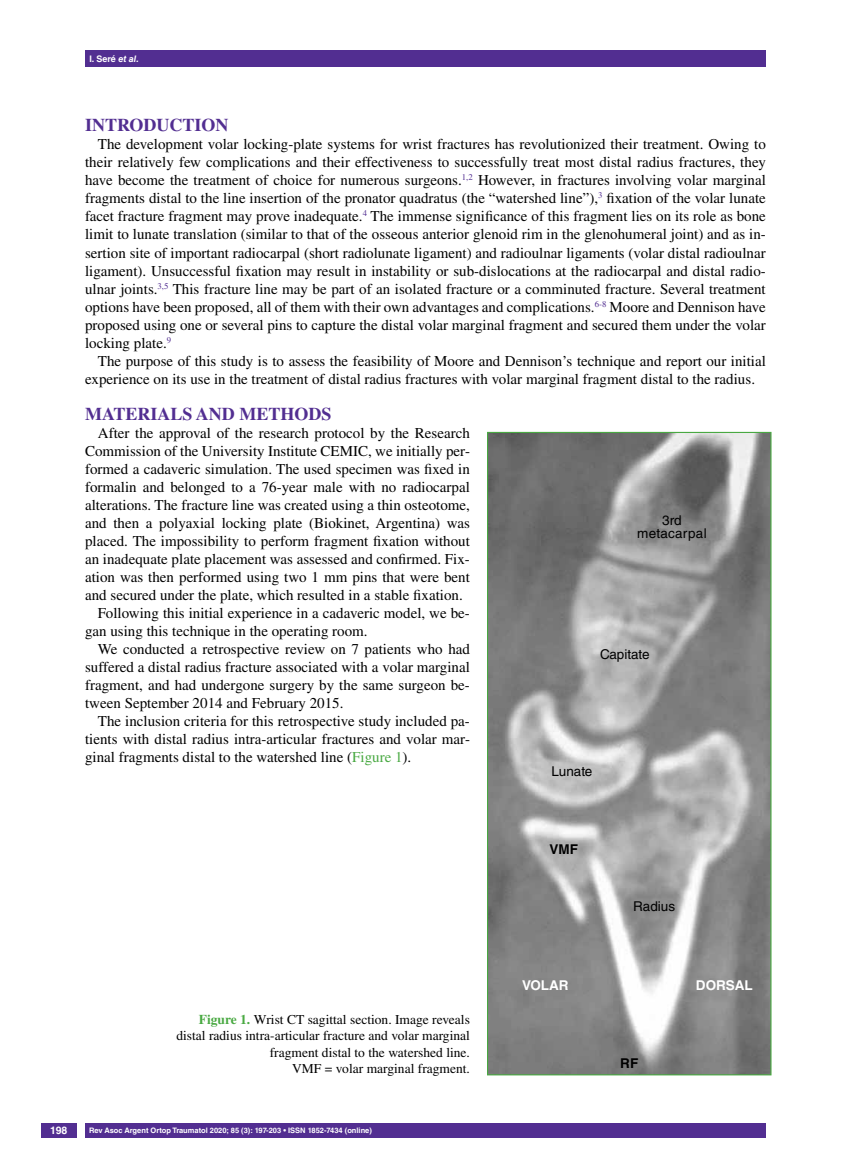
<style>
.page{position:relative;width:851px;height:1170px;background:#fff}
.page>*{position:absolute;margin:0;border:0;box-sizing:border-box;transform-origin:0 0}
.t1{font:700 18px "Times LT Std";color:#522e91}
.t2{font:15px/18px "Times LT Std";color:#000;text-align:justify}
.t3{font:13.5px/16.2px "Times LT Std";color:#000;text-align:right}
.t4{font:13.5px "Helvetica LT Std";color:#000}
.t5{font:13.5px/13.5px "Helvetica LT Std";letter-spacing:.02em;color:#000;text-align:center}
.t6{font:700 13.5px "Helvetica LT Std";color:#fff}
.t7{font:700 13.5px "Helvetica LT Std";color:#000}
.t8{font:700 10.5px "Helvetica LT Std";color:#fff}
.t9{font:700 9px "Helvetica LT Std";color:#fff}
.t10{font:700 7.5px "Helvetica LT Std";color:#fff}
.s1{font-style:italic}
.s2{color:#49a942}
.s3{font-weight:700;color:#49a942}
</style>
<div class="page">
<div style="left:41px;top:1123px;width:36px;height:14px;background:#522e91"></div>
<div style="left:85px;top:50px;width:680px;height:17px;background:#522e91"></div>
<div style="left:85px;top:1123px;width:680px;height:14px;background:#522e91"></div>
<img style="left:489px;top:434px;width:280px;height:639px">
<div style="left:487px;top:432px;width:284px;height:643px;border:1px solid #49a942"></div>
<p class="t9" style="left:89px;top:53px;width:51px">I. Seré <span class="s1">et al.</span></p>
<p class="t1" style="left:85px;top:115px;width:145px">INTRODUCTION</p>
<p class="t2" style="left:85px;top:135px;width:682px;text-indent:13px">The development volar locking-plate systems for wrist fractures has revolutionized their treatment. Owing to their relatively few complications and their effectiveness to successfully treat most distal radius fractures, they have become the treatment of choice for numerous surgeons.<sup>1,2</sup> However, in fractures involving volar marginal fragments distal to the line insertion of the pronator quadratus (the “watershed line”),<sup>3</sup> fixation of the volar lunate facet fracture fragment may prove inadequate.<sup>4</sup> The immense significance of this fragment lies on its role as bone limit to lunate translation (similar to that of the osseous anterior glenoid rim in the glenohumeral joint) and as in&shy;sertion site of important radiocarpal (short radiolunate ligament) and radioulnar ligaments (volar distal radioulnar ligament). Unsuccessful fixation may result in instability or sub-dislocations at the radiocarpal and distal radio&shy;ulnar joints.<sup>3,5</sup> This fracture line may be part of an isolated fracture or a comminuted fracture. Several treatment options have been proposed, all of them with their own advantages and complications.<sup>6-8</sup> Moore and Dennison have proposed using one or several pins to capture the distal volar marginal fragment and secured them under the volar locking plate.<sup>9</sup></p>
<p class="t2" style="left:85px;top:351px;width:682px;text-indent:13px">The purpose of this study is to assess the feasibility of Moore and Dennison’s technique and report our initial experience on its use in the treatment of distal radius fractures with volar marginal fragment distal to the radius.</p>
<p class="t1" style="left:85px;top:403px;width:248px">MATERIALS AND METHODS</p>
<p class="t2" style="left:98px;top:423px;width:373px">After the approval of the research protocol by the Research</p>
<p class="t2" style="left:85px;top:441px;width:386px">Commission of the University Institute CEMIC, we initially per-</p>
<p class="t2" style="left:85px;top:459px;width:386px">formed a cadaveric simulation. The used specimen was fixed in</p>
<p class="t2" style="left:85px;top:477px;width:386px">formalin and belonged to a 76-year male with no radiocarpal</p>
<p class="t2" style="left:85px;top:495px;width:386px">alterations. The fracture line was created using a thin osteotome,</p>
<p class="t2" style="left:85px;top:513px;width:386px">and then a polyaxial locking plate (Biokinet, Argentina) was</p>
<p class="t2" style="left:85px;top:531px;width:386px">placed. The impossibility to perform fragment fixation without</p>
<p class="t2" style="left:85px;top:549px;width:386px">an inadequate plate placement was assessed and confirmed. Fix-</p>
<p class="t2" style="left:85px;top:567px;width:386px">ation was then performed using two 1 mm pins that were bent</p>
<p class="t2" style="left:85px;top:585px;width:379px">and secured under the plate, which resulted in a stable fixation.</p>
<p class="t2" style="left:98px;top:603px;width:373px">Following this initial experience in a cadaveric model, we be-</p>
<p class="t2" style="left:85px;top:621px;width:284px">gan using this technique in the operating room.</p>
<p class="t2" style="left:98px;top:639px;width:373px">We conducted a retrospective review on 7 patients who had</p>
<p class="t2" style="left:85px;top:657px;width:386px">suffered a distal radius fracture associated with a volar marginal</p>
<p class="t2" style="left:85px;top:675px;width:386px">fragment, and had undergone surgery by the same surgeon be-</p>
<p class="t2" style="left:85px;top:693px;width:260px">tween September 2014 and February 2015.</p>
<p class="t2" style="left:98px;top:711px;width:373px">The inclusion criteria for this retrospective study included pa-</p>
<p class="t2" style="left:85px;top:729px;width:386px">tients with distal radius intra-articular fractures and volar mar-</p>
<p class="t2" style="left:85px;top:747px;width:328px">ginal fragments distal to the watershed line (<span class="s2">Figure 1</span>).</p>
<p class="t5" style="left:637px;top:513px;width:71px">3rd metacarpal</p>
<p class="t4" style="left:600px;top:646px;width:51px">Capitate</p>
<p class="t4" style="left:551px;top:762px;width:43px">Lunate</p>
<p class="t7" style="left:549px;top:841px;width:30px">VMF</p>
<p class="t4" style="left:633px;top:898px;width:43px">Radius</p>
<p class="t8" style="left:50px;top:1124px;width:19px">198</p>
<p class="t3" style="left:176px;top:1011px;width:295px"><span class="s3">FIGURE 1.</span> Wrist CT sagittal section. Image reveals distal radius intra-articular fracture and volar marginal fragment distal to the watershed line.<br>VMF = volar marginal fragment.</p>
<p class="t10" style="left:89px;top:1125px;width:284px">Rev Asoc Argent Ortop Traumatol 2020; 85 (3): 197-203 • ISSN 1852-7434 (online)</p>
<p class="t6" style="left:522px;top:977px;width:46px">VOLAR</p>
<p class="t6" style="left:695px;top:977px;width:58px">DORSAL</p>
<p class="t7" style="left:620px;top:1054px;width:19px">RF</p>
</div>
